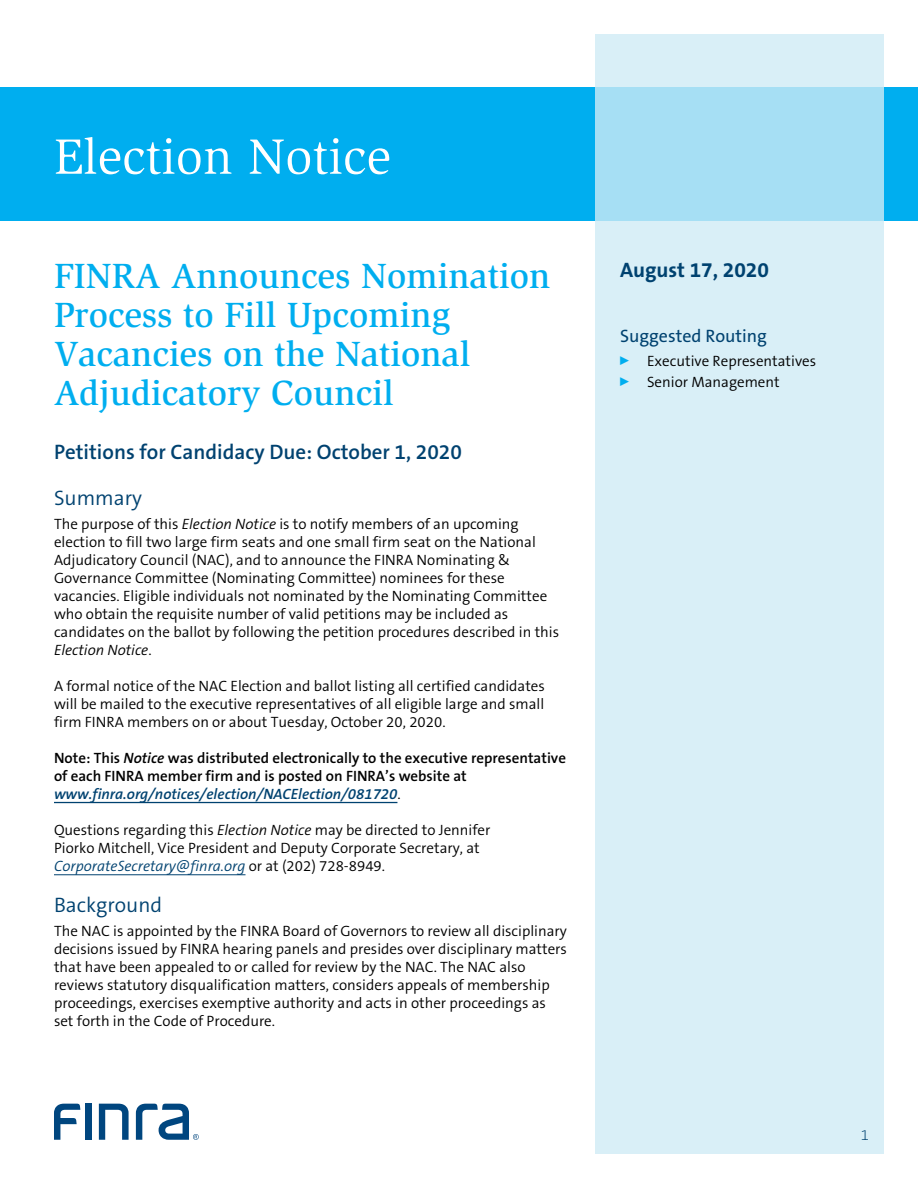
<style>
.page{position:relative;width:918px;height:1188px;background:#fff}
.page>*{position:absolute;margin:0;border:0;box-sizing:border-box;transform-origin:0 0}
.t1{font:51px "Slimbach LT";color:#fff}
.t2{font:500 36px/39px "Slimbach LT";color:#00aeef}
.t3{font:600 21px "The Sans B6";color:#004270}
.t4{font:300 21px "The Sans B4";color:#004270}
.t5{font:700 21px "The Sans B7";color:#004270}
.t6{font:18px "The Sans B5 Plain";color:#004270}
.t7{font:300 15px/18px "The Sans B4";color:#000}
.t8{font:600 15px/18px "The Sans B6";color:#000}
.t9{font:200 15px "The Sans B2";color:#004270}
.s1{font-style:italic}
.s2{font-style:italic;color:#004270}
.s3{font-family:"The Sans B4";font-weight:300}
</style>
<div class="page">
<div style="left:0;top:88px;width:918px;height:133px;background:#00aeef"></div>
<svg style="left:595px;top:34px;width:289px;height:1120px;background:#d2edf6"></svg>
<div style="left:85px;top:1104px;width:6px;height:36px;background:#00467f"></div>
<svg style="left:99px;top:1104px;width:30px;height:36px"></svg>
<svg style="left:54px;top:1104px;width:26px;height:36px"></svg>
<svg style="left:136px;top:1104px;width:63px;height:36px"></svg>
<hr style="left:54px;top:802px;width:343px;height:1px;background:#004270">
<hr style="left:54px;top:874px;width:192px;height:1px;background:#004270">
<h1 class="t1" style="left:54px;top:128px;width:338px">Election Notice</h1>
<h2 class="t2" style="left:54px;top:256px;width:498px">FINRA Announces Nomination<br>Process to Fill Upcoming<br>Vacancies on the National<br>Adjudicatory Council</h2>
<h3 class="t3" style="left:54px;top:441px;width:410px">Petitions for Candidacy Due: October 1, 2020</h3>
<h3 class="t4" style="left:54px;top:487px;width:90px">Summary</h3>
<p class="t7" style="left:54px;top:516px;width:507px">The purpose of this <span class="s1">Election Notice</span> is to notify members of an upcoming election to fill two large firm seats and one small firm seat on the National Adjudicatory Council (NAC), and to announce the FINRA Nominating &amp; Governance Committee (Nominating Committee) nominees for these vacancies. Eligible individuals not nominated by the Nominating Committee who obtain the requisite number of valid petitions may be included as candidates on the ballot by following the petition procedures described in this <span class="s1">Election Notice</span>.</p>
<p class="t7" style="left:54px;top:678px;width:492px;text-align:justify">A formal notice of the NAC Election and ballot listing all certified candidates will be mailed to the executive representatives of all eligible large and small firm FINRA members on or about Tuesday, October 20, 2020.</p>
<p class="t8" style="left:54px;top:750px;width:514px">Note: This <span class="s1">Notice</span> was distributed electronically to the executive representative of each FINRA member firm and is posted on FINRA’s website at <span class="s2">www.finra.org/notices/election/NACElection/081720</span><span class="s3">.</span></p>
<p class="t7" style="left:54px;top:822px;width:438px">Questions regarding this <span class="s1">Election Notice</span> may be directed to Jennifer<br>Piorko Mitchell, Vice President and Deputy Corporate Secretary, at<br><span class="s2">CorporateSecretary@finra.org</span> or at (202) 728-8949.</p>
<h3 class="t4" style="left:54px;top:893px;width:110px">Background</h3>
<p class="t7" style="left:54px;top:922px;width:515px">The NAC is appointed by the FINRA Board of Governors to review all disciplinary decisions issued by FINRA hearing panels and presides over disciplinary matters that have been appealed to or called for review by the NAC. The NAC also reviews statutory disqualification matters, considers appeals of membership proceedings, exercises exemptive authority and acts in other proceedings as set forth in the Code of Procedure.</p>
<h3 class="t5" style="left:620px;top:258px;width:151px">August 17, 2020</h3>
<p class="t6" style="left:620px;top:326px;width:149px">Suggested Routing</p>
<p class="t7" style="left:620px;top:351px;width:198px;line-height:21px"><sup>0</sup> Executive Representatives<br><sup>0</sup> Senior Management</p>
<p class="t9" style="left:861px;top:1127px;width:10px">1</p>
</div>
